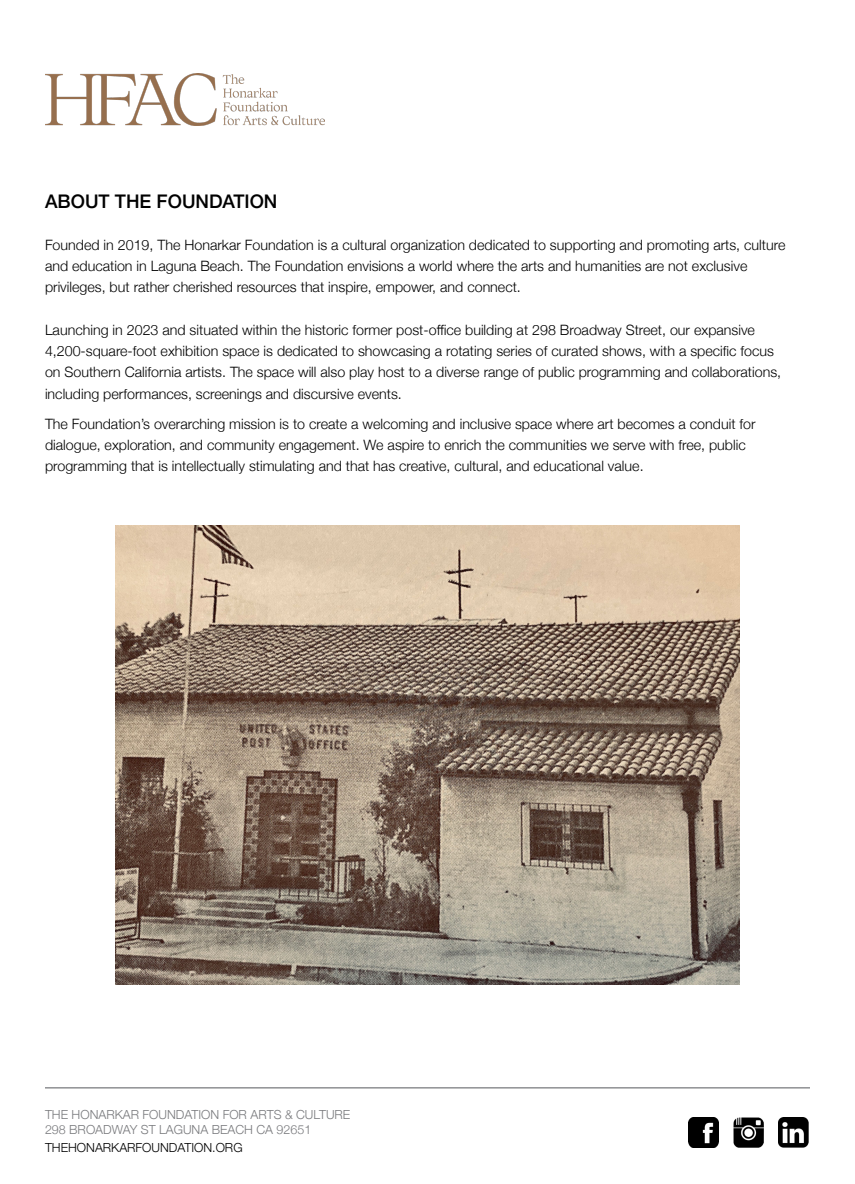
<style>
.page{position:relative;width:855px;height:1184px;background:#fff}
.page>*{position:absolute;margin:0;border:0;box-sizing:border-box;transform-origin:0 0}
.t1{font:500 18.75px "Helvetica Neue";color:#000}
.t2{font:300 14.25px/21.2px "Helvetica Neue";color:#000}
.t3{font:300 12.5px/15px "Helvetica Neue";color:#797a7d}
.t4{font:300 12.5px "Helvetica Neue";color:#000}
</style>
<div class="page">
<hr style="left:45px;top:1087px;width:765px;height:1px;background:#797a7d">
<img style="left:733px;top:1117px;width:30px;height:30px">
<img style="left:688px;top:1117px;width:30px;height:30px">
<img style="left:778px;top:1117px;width:30px;height:30px">
<img style="left:45px;top:73px;width:279px;height:53px">
<img style="left:116px;top:526px;width:623px;height:458px">
<h1 class="t1" style="left:45px;top:187px;width:234px">ABOUT THE FOUNDATION</h1>
<p class="t2" style="left:45px;top:233px;width:742px">Founded in 2019, The Honarkar Foundation is a cultural organization dedicated to supporting and promoting arts, culture and education in Laguna Beach. The Foundation envisions a world where the arts and humanities are not exclusive privileges, but rather cherished resources that inspire, empower, and connect.</p>
<p class="t2" style="left:45px;top:318px;width:738px">Launching in 2023 and situated within the historic former post-office building at 298 Broadway Street, our expansive 4,200-square-foot exhibition space is dedicated to showcasing a rotating series of curated shows, with a specific focus on Southern California artists. The space will also play host to a diverse range of public programming and collaborations, including performances, screenings and discursive events.</p>
<p class="t2" style="left:45px;top:412px;width:712px">The Foundation’s overarching mission is to create a welcoming and inclusive space where art becomes a conduit for dialogue, exploration, and community engagement. We aspire to enrich the communities we serve with free, public programming that is intellectually stimulating and that has creative, cultural, and educational value.</p>
<p class="t3" style="left:45px;top:1106px;width:307px">THE HONARKAR FOUNDATION FOR ARTS &amp; CULTURE<br>298 BROADWAY ST LAGUNA BEACH CA 92651</p>
<p class="t4" style="left:45px;top:1137px;width:199px">THEHONARKARFOUNDATION.ORG</p>
</div>
